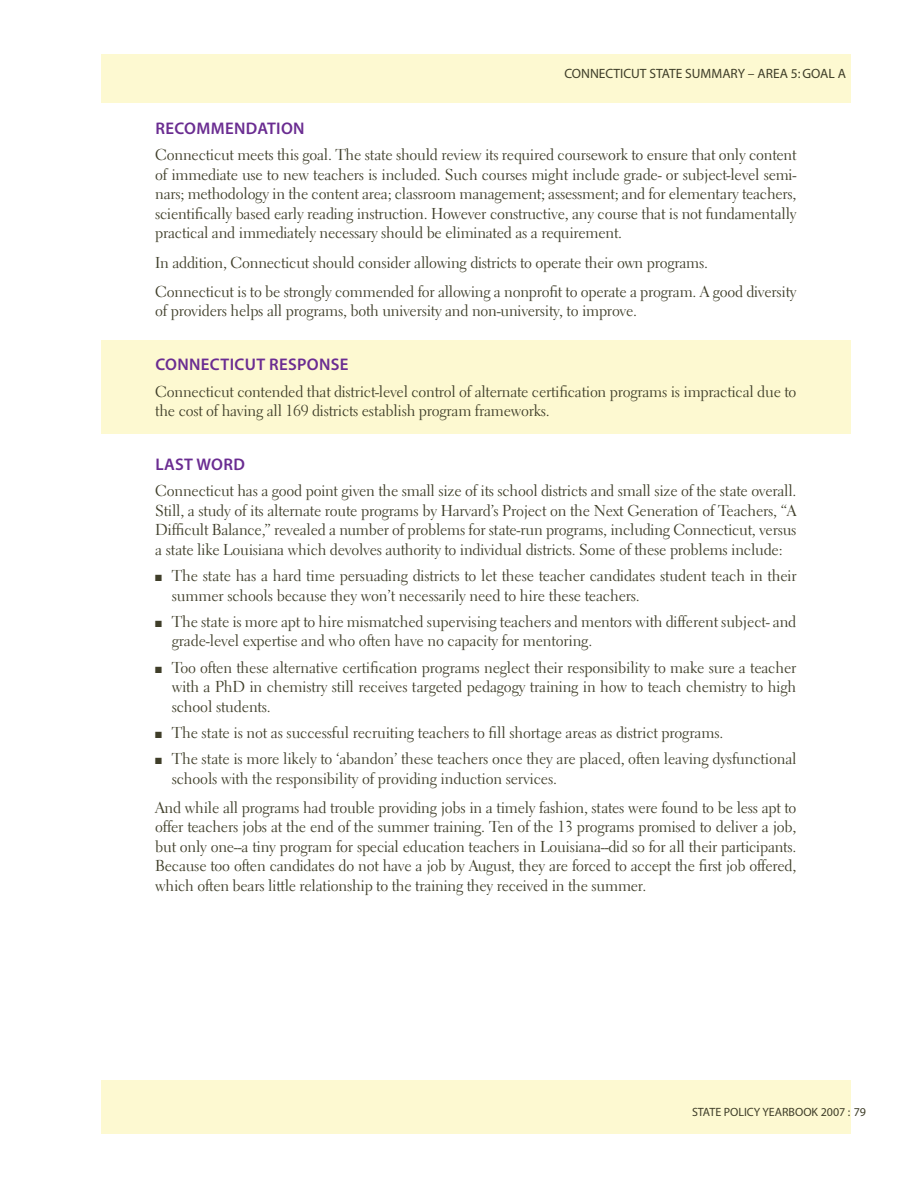
<style>
.page{position:relative;width:918px;height:1188px;background:#fff}
.page>*{position:absolute;margin:0;border:0;box-sizing:border-box;transform-origin:0 0}
.t1{font:600 16.8px "Myriad Pro";letter-spacing:.02em;color:#6a2c91}
.t2{font:15.75px/19.5px "Electra LH";letter-spacing:-.015em;color:#3f3e29}
.t3{font:13.5px "Myriad";color:#3f3e29}
.t4{font:12px "Myriad";color:#3f3e29}
</style>
<div class="page">
<div style="left:101px;top:54px;width:749px;height:1080px;background:#fdf9d1"></div>
<div style="left:78px;top:435px;width:818px;height:645px;background:#fff"></div>
<div style="left:70px;top:103px;width:843px;height:237px;background:#fff"></div>
<p class="t3" style="left:564px;top:66px;width:202px">CONNECTICUT STATE SUMMARY – AREA</p>
<p class="t3" style="left:791px;top:66px;width:57px">5: GOAL A</p>
<p class="t1" style="left:155px;top:118px;width:148px">RECOMMENDATION</p>
<p class="t2" style="left:155px;top:145px;width:643px;text-align:justify">Connecticut meets this goal. The state should review its required coursework to ensure that only content of immediate use to new teachers is included. Such courses might include grade- or subject-level semi&shy;nars; methodology in the content area; classroom management; assessment; and for elementary teachers, scientifically based early reading instruction. However constructive, any course that is not fundamentally practical and immediately necessary should be eliminated as a requirement.</p>
<p class="t2" style="left:155px;top:248px;width:643px;line-height:29.2px">In addition, Connecticut should consider allowing districts to operate their own programs.<br>Connecticut is to be strongly commended for allowing a nonprofit to operate a program. A good diversity</p>
<p class="t2" style="left:155px;top:301px;width:483px">of providers helps all programs, both university and non-university, to improve.</p>
<p class="t1" style="left:155px;top:354px;width:64px">CONN ECTIC</p>
<p class="t1" style="left:245px;top:354px;width:105px">UT RESPONSE</p>
<p class="t2" style="left:155px;top:381px;width:643px">Connecticut contended that district-level control of alternate certification programs is impractical due to the cost of having all 169 districts establish program frameworks.</p>
<p class="t1" style="left:155px;top:454px;width:11px">LAST</p>
<p class="t1" style="left:196px;top:454px;width:50px">WORD</p>
<p class="t2" style="left:155px;top:481px;width:643px;text-align:justify">Connecticut has a good point given the small size of its school districts and small size of the state overall.<br>Still, a study of its alternate route programs by Harvard’s Project on the Next Generation of Teachers, “A Difficult Balance,” revealed a number of problems for state-run programs, including Connecticut, versus a state like Louisiana which devolves authority to individual districts. Some of these problems include:</p>
<p class="t2" style="left:172px;top:566px;width:626px;text-indent:-16px">■ The state has a hard time persuading districts to let these teacher candidates student teach in their summer schools because they won’t necessarily need to hire these teachers.</p>
<p class="t2" style="left:172px;top:612px;width:626px;text-indent:-16px">■ The state is more apt to hire mismatched supervising teachers and mentors with different subject- and grade-level expertise and who often have no capacity for mentoring.</p>
<p class="t2" style="left:172px;top:657px;width:626px;text-align:justify;text-indent:-16px">■ Too often these alternative certification programs neglect their responsibility to make sure a teacher with a PhD in chemistry still receives targeted pedagogy training in how to teach chemistry to high school students.</p>
<p class="t2" style="left:155px;top:723px;width:570px">■ The state is not as successful recruiting teachers to fill shortage areas as district programs.</p>
<p class="t2" style="left:172px;top:749px;width:626px;text-indent:-16px">■ The state is more likely to ‘abandon’ these teachers once they are placed, often leaving dysfunctional schools with the responsibility of providing induction services.</p>
<p class="t2" style="left:155px;top:798px;width:643px;text-align:justify">And while all programs had trouble providing jobs in a timely fashion, states were found to be less apt to offer teachers jobs at the end of the summer training. Ten of the 13 programs promised to deliver a job, but only one--a tiny program for special education teachers in Louisiana--did so for all their participants.<br>Because too often candidates do not have a job by August, they are forced to accept the first job offered, which often bears little relationship to the training they received in the summer.</p>
<p class="t4" style="left:692px;top:1106px;width:175px">STATE POLICY YEARBOOK 2007 : 79</p>
</div>
